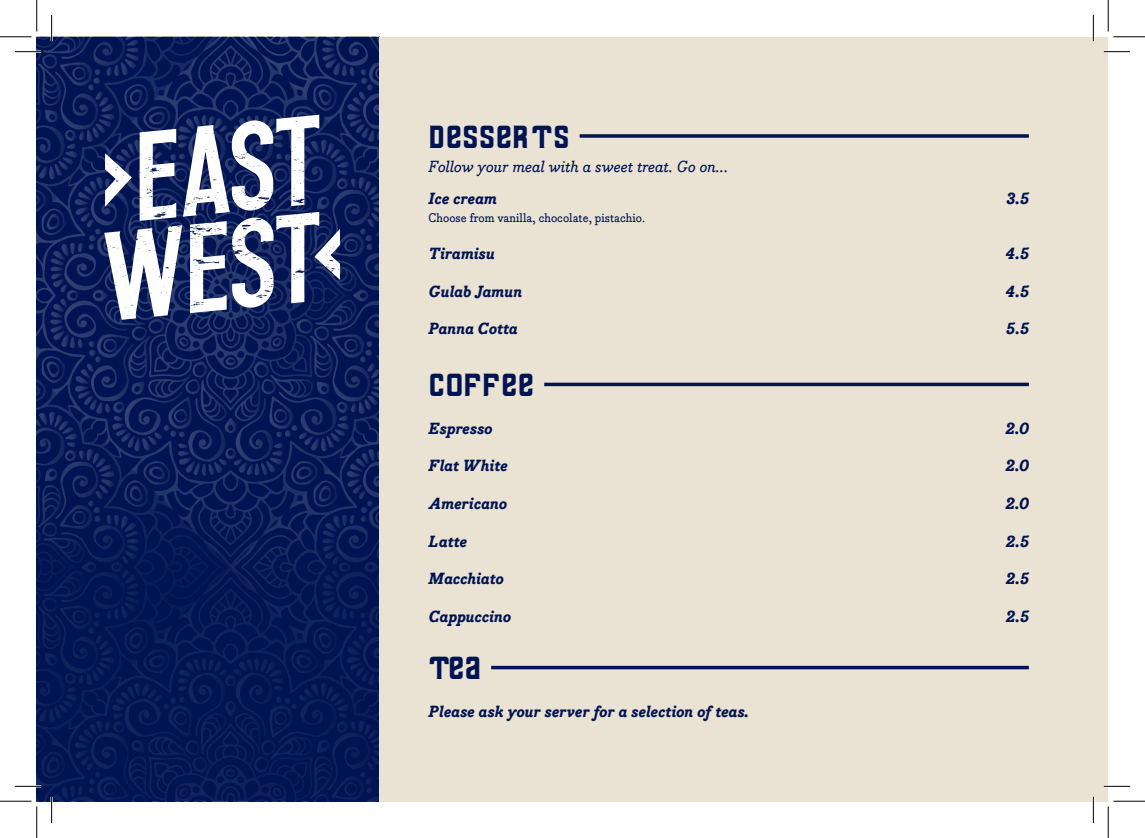
<style>
.page{position:relative;width:1145px;height:838px;background:#fff}
.page>*{position:absolute;margin:0;border:0;box-sizing:border-box;transform-origin:0 0}
.t1{font:29.75px "Thailandesa";color:#001352}
.t2{font:italic 700 expanded 15.75px "Bodoni Egyptian Pro";color:#001352}
.t3{font:italic 500 15.75px "Bodoni Egyptian Pro";color:#001352}
.t4{font:500 12.25px "Bodoni Egyptian Pro";color:#001352}
</style>
<div class="page">
<div style="left:37px;top:37px;width:1071px;height:764px;background:#eae3d3"></div>
<img style="left:37px;top:37px;width:342px;height:384px">
<svg style="left:37px;top:421px;width:342px;height:380px;background:#061956"></svg>
<svg style="left:104px;top:115px;width:236px;height:205px;background:#687499"></svg>
<svg style="left:580px;top:134px;width:449px;height:4px;background:#1c2c61"></svg>
<svg style="left:544px;top:382px;width:485px;height:4px;background:#273567"></svg>
<svg style="left:491px;top:665px;width:538px;height:4px;background:#303e6c"></svg>
<hr style="left:15px;top:51px;width:26px;height:2px;background:#fff">
<hr style="left:1104px;top:51px;width:26px;height:2px;background:#fff">
<hr style="left:15px;top:785px;width:26px;height:2px;background:#fff">
<hr style="left:1104px;top:785px;width:26px;height:2px;background:#fff">
<hr style="left:51px;top:15px;width:2px;height:26px;background:#fff">
<hr style="left:51px;top:796px;width:2px;height:27px;background:#fff">
<hr style="left:1092px;top:15px;width:2px;height:26px;background:#fff">
<hr style="left:1092px;top:796px;width:2px;height:27px;background:#fff">
<svg style="left:15px;top:51px;width:26px;height:1px"></svg>
<svg style="left:1104px;top:51px;width:26px;height:1px"></svg>
<svg style="left:15px;top:786px;width:26px;height:1px"></svg>
<svg style="left:1104px;top:786px;width:26px;height:1px"></svg>
<svg style="left:51px;top:15px;width:1px;height:26px"></svg>
<svg style="left:51px;top:796px;width:1px;height:27px"></svg>
<svg style="left:1093px;top:15px;width:1px;height:26px"></svg>
<svg style="left:1093px;top:796px;width:1px;height:27px"></svg>
<hr style="left:0;top:36px;width:32px;height:1px;background:#000">
<hr style="left:1113px;top:36px;width:32px;height:1px;background:#000">
<hr style="left:0;top:800px;width:32px;height:1px;background:#000">
<hr style="left:1113px;top:800px;width:32px;height:1px;background:#000">
<hr style="left:36px;top:0;width:1px;height:31px;background:#000">
<hr style="left:36px;top:806px;width:1px;height:31px;background:#000">
<hr style="left:1108px;top:0;width:1px;height:31px;background:#000">
<hr style="left:1108px;top:806px;width:1px;height:31px;background:#000">
<h1 class="t1" style="left:429px;top:119px;width:143px">DESSERTS</h1>
<p class="t3" style="left:429px;top:157px;width:301px">Follow your meal with a sweet treat. Go on...</p>
<p class="t2" style="left:429px;top:189px;width:69px">Ice cream</p>
<p class="t2" style="left:1006px;top:189px;width:24px">3.5</p>
<p class="t4" style="left:429px;top:210px;width:218px">Choose from vanilla, chocolate, pistachio.</p>
<p class="t2" style="left:429px;top:244px;width:67px">Tiramisu</p>
<p class="t2" style="left:1006px;top:244px;width:25px">4.5</p>
<p class="t2" style="left:429px;top:281px;width:95px">Gulab Jamun</p>
<p class="t2" style="left:1006px;top:281px;width:25px">4.5</p>
<p class="t2" style="left:429px;top:319px;width:90px">Panna Cotta</p>
<p class="t2" style="left:1006px;top:319px;width:24px">5.5</p>
<h1 class="t1" style="left:429px;top:367px;width:107px">COFFEE</h1>
<p class="t2" style="left:429px;top:418px;width:65px">Espresso</p>
<p class="t2" style="left:1005px;top:418px;width:25px">2.0</p>
<p class="t2" style="left:429px;top:456px;width:80px">Flat White</p>
<p class="t2" style="left:1005px;top:456px;width:25px">2.0</p>
<p class="t2" style="left:429px;top:494px;width:79px">Americano</p>
<p class="t2" style="left:1005px;top:494px;width:25px">2.0</p>
<p class="t2" style="left:429px;top:531px;width:39px">Latte</p>
<p class="t2" style="left:1006px;top:531px;width:25px">2.5</p>
<p class="t2" style="left:429px;top:569px;width:76px">Macchiato</p>
<p class="t2" style="left:1006px;top:569px;width:25px">2.5</p>
<p class="t2" style="left:429px;top:606px;width:84px">Cappuccino</p>
<p class="t2" style="left:1006px;top:606px;width:25px">2.5</p>
<h1 class="t1" style="left:429px;top:650px;width:54px">TEA</h1>
<p class="t2" style="left:429px;top:701px;width:322px">Please ask your server for a selection of teas.</p>
</div>
